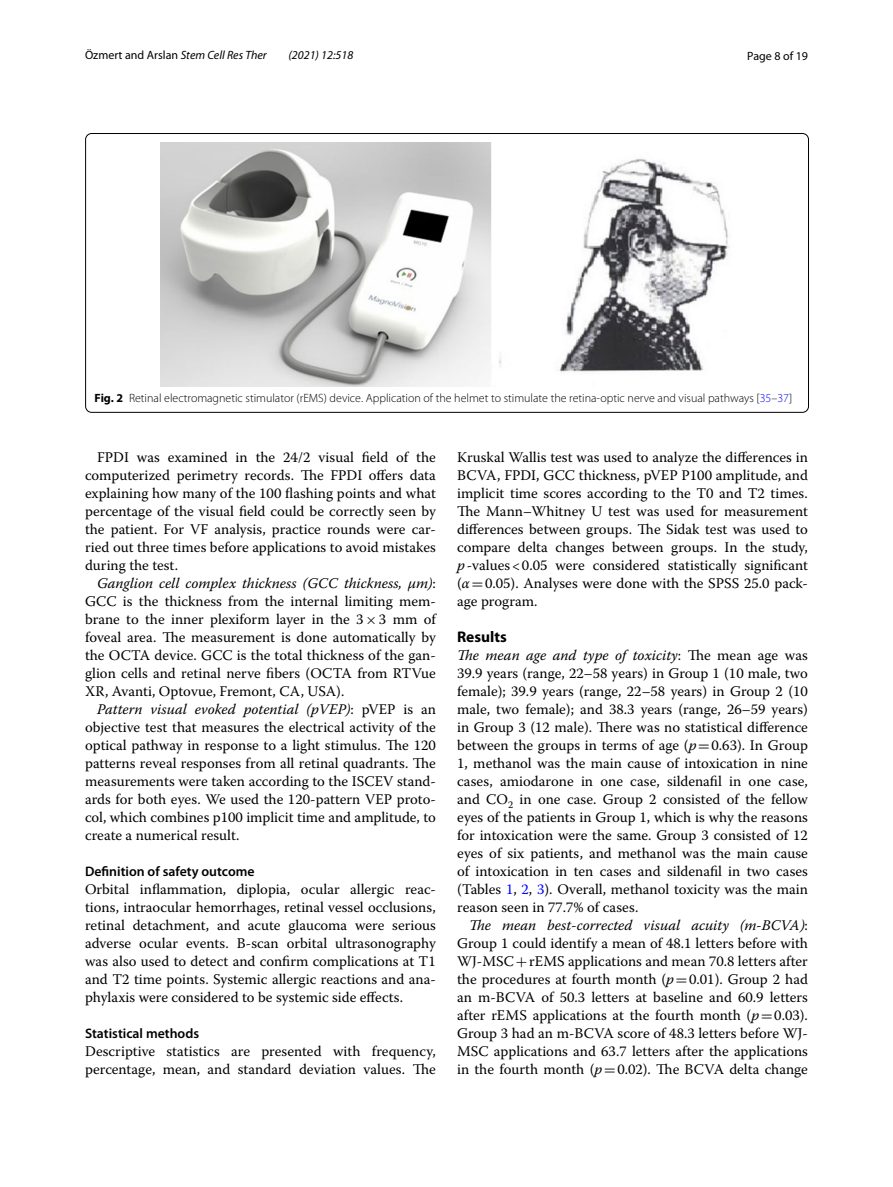
<style>
.page{position:relative;width:893px;height:1187px;background:#fff}
.page>*{position:absolute;margin:0;border:0;box-sizing:border-box;transform-origin:0 0}
.t1{font:700 15.45px "Myriad Pro";color:#000}
.t2{font:14.7px/18px "Warnock Pro";color:#000;text-align:justify}
.t3{font:600 13.8px "Myriad Pro";color:#000}
.t4{font:300 12px "Myriad Pro";color:#000}
.t5{font:12px "Myriad Pro";color:#000}
.t6{font:italic 12px "Myriad Pro";color:#000}
.s1{font-style:italic}
.s2{font-weight:700}
.s3{color:#00f}
.s4{font-family:"MTSY"}
</style>
<div class="page">
<img style="left:160px;top:142px;width:570px;height:245px">
<p class="t5" style="left:85px;top:48px;width:183px">Özmert and Arslan <span class="s1">Stem Cell Res Ther</span></p>
<p class="t6" style="left:289px;top:48px;width:66px">(2021) 12:518</p>
<p class="t5" style="left:747px;top:48px;width:62px">Page 8 of 19</p>
<p class="t4" style="left:95px;top:391px;width:699px"><span class="s2">Fig. 2</span> Retinal electromagnetic stimulator (rEMS) device. Application of the helmet to stimulate the retina-optic nerve and visual pathways [<span class="s3">35</span>–<span class="s3">37</span>]</p>
<p class="t2" style="left:85px;top:448px;width:352px;text-indent:12px">FPDI was examined in the 24/2 visual field of the computerized perimetry records. The FPDI offers data explaining how many of the 100 flashing points and what percentage of the visual field could be correctly seen by the patient. For VF analysis, practice rounds were car&shy;ried out three times before applications to avoid mistakes during the test.</p>
<p class="t2" style="left:85px;top:574px;width:352px;text-indent:12px"><span class="s1">Ganglion cell complex thickness (GCC thickness, µm)</span>:<br>GCC is the thickness from the internal limiting mem&shy;brane to the inner plexiform layer in the 3<span class="s4">×</span>3 mm of foveal area. The measurement is done automatically by the OCTA device. GCC is the total thickness of the gan&shy;glion cells and retinal nerve fibers (OCTA from RTVue XR, Avanti, Optovue, Fremont, CA, USA).</p>
<p class="t2" style="left:85px;top:700px;width:352px;text-indent:12px"><span class="s1">Pattern visual evoked potential (pVEP)</span>: pVEP is an objective test that measures the electrical activity of the optical pathway in response to a light stimulus. The 120 patterns reveal responses from all retinal quadrants. The measurements were taken according to the ISCEV stand&shy;ards for both eyes. We used the 120-pattern VEP proto&shy;col, which combines p100 implicit time and amplitude, to create a numerical result.</p>
<p class="t3" style="left:85px;top:862px;width:171px">Definition of safety outcome</p>
<p class="t2" style="left:85px;top:880px;width:352px">Orbital inflammation, diplopia, ocular allergic reac&shy;tions, intraocular hemorrhages, retinal vessel occlusions, retinal detachment, and acute glaucoma were serious adverse ocular events. B-scan orbital ultrasonography was also used to detect and confirm complications at T1 and T2 time points. Systemic allergic reactions and ana&shy;phylaxis were considered to be systemic side effects.</p>
<p class="t3" style="left:85px;top:1024px;width:116px">Statistical methods</p>
<p class="t2" style="left:85px;top:1042px;width:352px">Descriptive statistics are presented with frequency, percentage, mean, and standard deviation values. The</p>
<p class="t2" style="left:457px;top:448px;width:352px">Kruskal Wallis test was used to analyze the differences in BCVA, FPDI, GCC thickness, pVEP P100 amplitude, and implicit time scores according to the T0 and T2 times.<br>The Mann–Whitney U test was used for measurement differences between groups. The Sidak test was used to compare delta changes between groups. In the study, <span class="s1">p</span>-values&lt;0.05 were considered statistically significant (<span class="s1">α</span><span class="s4">=</span>0.05). Analyses were done with the SPSS 25.0 pack&shy;age program.</p>
<p class="t1" style="left:457px;top:626px;width:51px">Results</p>
<p class="t2" style="left:457px;top:646px;width:352px"><span class="s1">The mean age and type of toxicity</span>: The mean age was 39.9 years (range, 22–58 years) in Group 1 (10 male, two female); 39.9 years (range, 22–58 years) in Group 2 (10 male, two female); and 38.3 years (range, 26–59 years) in Group 3 (12 male). There was no statistical difference between the groups in terms of age (<span class="s1">p</span><span class="s4">=</span>0.63). In Group 1, methanol was the main cause of intoxication in nine cases, amiodarone in one case, sildenafil in one case, and CO<sub>2</sub> in one case. Group 2 consisted of the fellow eyes of the patients in Group 1, which is why the reasons for intoxication were the same. Group 3 consisted of 12 eyes of six patients, and methanol was the main cause of intoxication in ten cases and sildenafil in two cases (Tables <span class="s3">1</span>, <span class="s3">2</span>, <span class="s3">3</span>). Overall, methanol toxicity was the main reason seen in 77.7% of cases.</p>
<p class="t2" style="left:457px;top:916px;width:352px;text-indent:12px"><span class="s1">The mean best-corrected visual acuity (m-BCVA)</span>:<br>Group 1 could identify a mean of 48.1 letters before with WJ-MSC<span class="s4">+</span>rEMS applications and mean 70.8 letters after the procedures at fourth month (<span class="s1">p</span><span class="s4">=</span>0.01). Group 2 had an m-BCVA of 50.3 letters at baseline and 60.9 letters after rEMS applications at the fourth month (<span class="s1">p</span><span class="s4">=</span>0.03).<br>Group 3 had an m-BCVA score of 48.3 letters before WJ-MSC applications and 63.7 letters after the applications in the fourth month (<span class="s1">p</span><span class="s4">=</span>0.02). The BCVA delta change</p>
</div>
